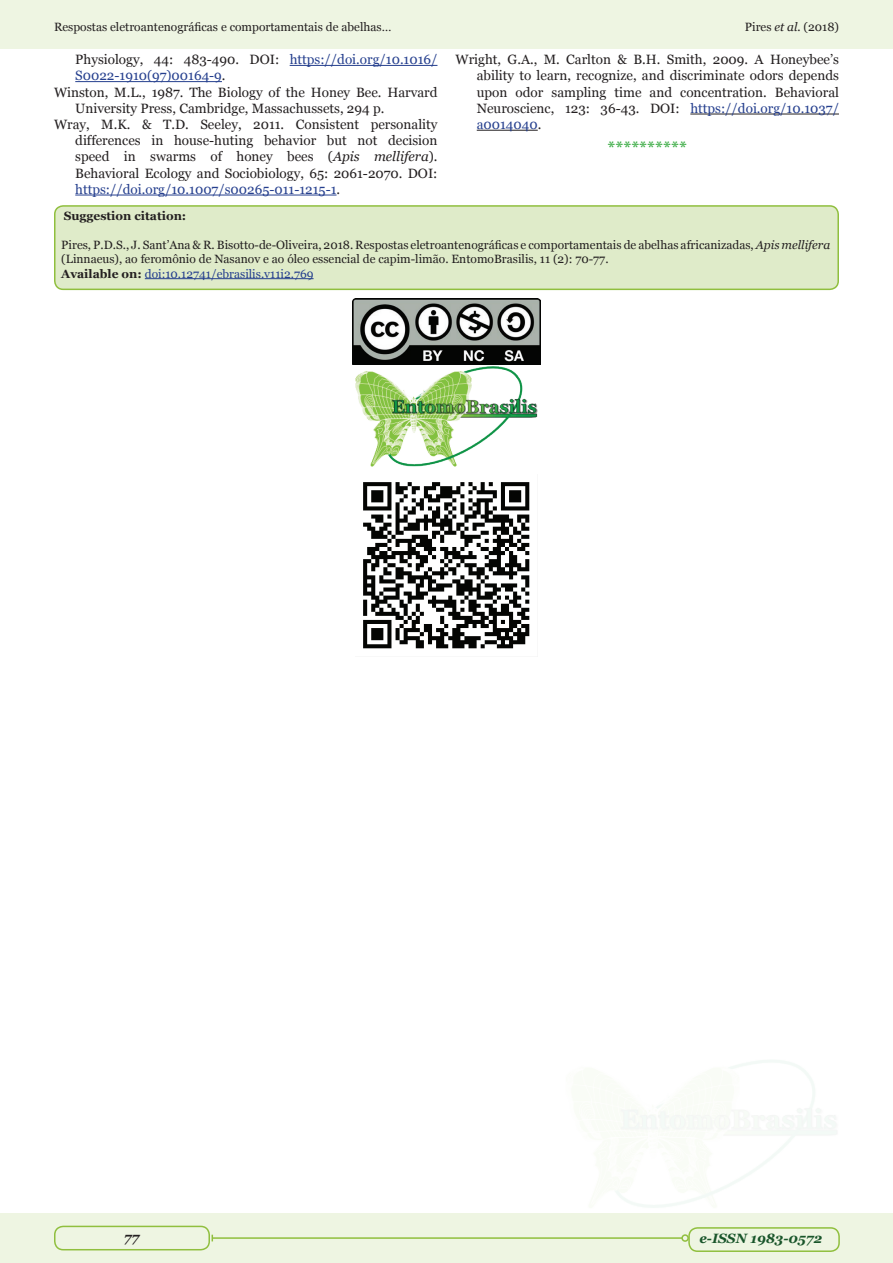
<style>
.page{position:relative;width:893px;height:1263px;background:#fff}
.page>*{position:absolute;margin:0;border:0;box-sizing:border-box;transform-origin:0 0}
.Editor_Secao{font:700 16.5px "Georgia";color:#40ae49}
.Referencias{font:13.5px/16.2px "Georgia";color:#231f20;text-align:justify}
.Referencias-2{font:13.5px/16.2px "Georgia";color:#253f8e}
.t1{font:italic 700 13.5px "Georgia";color:#19552a}
.t2{font:italic 700 13.5px "Georgia";color:#231f20}
.ComoCitar{font:12px/14.4px "Georgia";color:#231f20}
.ComoCitar-2{font:12px "Georgia";color:#253f8e}
.ComoCitar-3{font:700 12px "Georgia";color:#231f20}
.s1{font-style:italic}
.s2{color:#231f20}
.s3{color:#253f8e}
.s4{font-weight:700;color:#231f20}
</style>
<div class="page">
<div style="left:0;top:0;width:893px;height:49px;background:#eef5e2"></div>
<div style="left:0;top:1214px;width:893px;height:49px;background:#eef5e2"></div>
<div style="left:54px;top:1226px;width:156px;height:24px;border:2px solid #90bf3e;border-radius:9px"></div>
<div style="left:688px;top:1227px;width:152px;height:25px;border:2px solid #90bf3e;border-radius:9px"></div>
<hr style="left:212px;top:1237px;width:470px;height:2px;background:#90bf3e">
<div style="left:681px;top:1234px;width:8px;height:8px;border:2px solid #90bf3e;border-radius:50%"></div>
<hr style="left:290px;top:65px;width:147px;height:1px;background:#253f8e">
<hr style="left:75px;top:81px;width:147px;height:1px;background:#253f8e">
<hr style="left:75px;top:195px;width:262px;height:1px;background:#253f8e">
<hr style="left:690px;top:114px;width:149px;height:1px;background:#231f20">
<hr style="left:477px;top:130px;width:61px;height:1px;background:#231f20">
<div style="left:55px;top:206px;width:783px;height:83px;background:#dfebc9;border-radius:9px"></div>
<hr style="left:145px;top:278px;width:169px;height:1px;background:#253f8e">
<div style="left:54px;top:205px;width:785px;height:85px;border:2px solid #90bf3e;border-radius:9px"></div>
<img style="left:363px;top:482px;width:167px;height:167px">
<img style="left:355px;top:367px;width:183px;height:99px">
<img style="left:353px;top:299px;width:187px;height:65px">
<p class="ComoCitar" style="left:54px;top:20px;width:339px">Respostas eletroantenográficas e comportamentais de abelhas…</p>
<p class="ComoCitar" style="left:745px;top:20px;width:96px">Pires <span class="s1">et al.</span> (2018)</p>
<p class="Referencias-2" style="left:75px;top:52px;width:364px"><span class="s2">Physiology, 44: 483-490. DOI:</span> https://doi.org/10.1016/<br>S0022-1910(97)00164-9<span class="s2">.</span></p>
<p class="Referencias" style="left:75px;top:84px;width:364px;text-indent:-21px">Winston, M.L., 1987. The Biology of the Honey Bee. Harvard<br>University Press, Cambridge, Massachussets, 294 p.</p>
<p class="Referencias" style="left:75px;top:117px;width:364px;text-indent:-21px">Wray, M.K. &amp; T.D. Seeley, 2011. Consistent personality differences in house-huting behavior but not decision speed in swarms of honey bees (<span class="s1">Apis mellifera</span>).<br>Behavioral Ecology and Sociobiology, 65: 2061-2070. DOI: <span class="s3">https://doi.org/10.1007/s00265-011-1215-1</span>.</p>
<p class="Referencias" style="left:477px;top:52px;width:364px;text-indent:-21px">Wright, G.A., M. Carlton &amp; B.H. Smith, 2009. A Honeybee’s ability to learn, recognize, and discriminate odors depends upon odor sampling time and concentration. Behavioral Neuroscienc, 123: 36-43. DOI: <span class="s3">https://doi.org/10.1037/ a0014040</span>.</p>
<p class="Editor_Secao" style="left:607px;top:137px;width:81px">**********</p>
<p class="ComoCitar-3" style="left:64px;top:208px;width:124px">Suggestion citation:</p>
<p class="ComoCitar" style="left:61px;top:238px;width:770px">Pires, P.D.S., J. Sant’Ana &amp; R. Bisotto-de-Oliveira, 2018. Respostas eletroantenográficas e comportamentais de abelhas africanizadas, <span class="s1">Apis mellifera </span>(Linnaeus), ao feromônio de Nasanov e ao óleo essencial de capim-limão. EntomoBrasilis, 11 (2): 70-77.</p>
<p class="ComoCitar-2" style="left:61px;top:266px;width:254px"><span class="s4">Available on:</span> doi:10.12741/ebrasilis.v11i2.769</p>
<p class="t2" style="left:124px;top:1228px;width:17px">77</p>
<p class="t1" style="left:699px;top:1230px;width:124px">e-ISSN 1983-0572</p>
</div>
